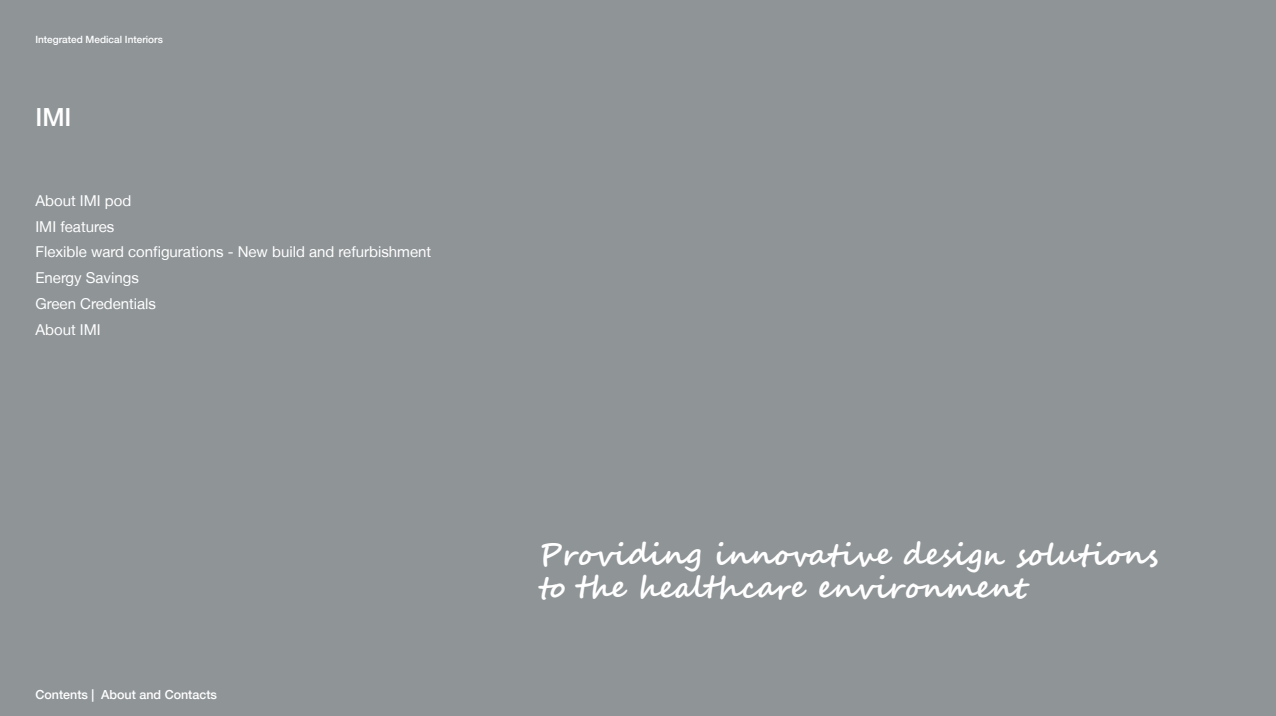
<style>
.page{position:relative;width:1276px;height:716px;background:#8f9497}
.page>*{position:absolute;margin:0;border:0;box-sizing:border-box;transform-origin:0 0}
.t1{font:700 30px "Segoe Script";color:#fff}
.t2{font:500 25px "Helvetica Neue LT";color:#fff}
.body_text_12{font:15px "Helvetica Neue LT";color:#fff}
.t3{font:500 12.5px "Helvetica Neue LT";color:#fff}
.t4{font:500 10px "Helvetica Neue LT";color:#fff}
</style>
<div class="page">
<p class="t4" style="left:35px;top:33px;width:129px">Integrated Medical Interiors</p>
<p class="t2" style="left:35px;top:102px;width:38px">IMI</p>
<p class="body_text_12" style="left:35px;top:191px;width:97px">About IMI pod</p>
<p class="body_text_12" style="left:35px;top:217px;width:80px">IMI features</p>
<p class="body_text_12" style="left:35px;top:243px;width:397px">Flexible ward configurations - New build and refurbishment</p>
<p class="body_text_12" style="left:35px;top:269px;width:105px">Energy Savings</p>
<p class="body_text_12" style="left:35px;top:295px;width:122px">Green Credentials</p>
<p class="body_text_12" style="left:35px;top:320px;width:67px">About IMI</p>
<p class="t3" style="left:35px;top:687px;width:183px">Contents | About and Contacts</p>
<p class="t1" style="left:539px;top:530px;width:621px">Providing innovative design solutions</p>
<p class="t1" style="left:539px;top:563px;width:488px">to the healthcare environment</p>
</div>
